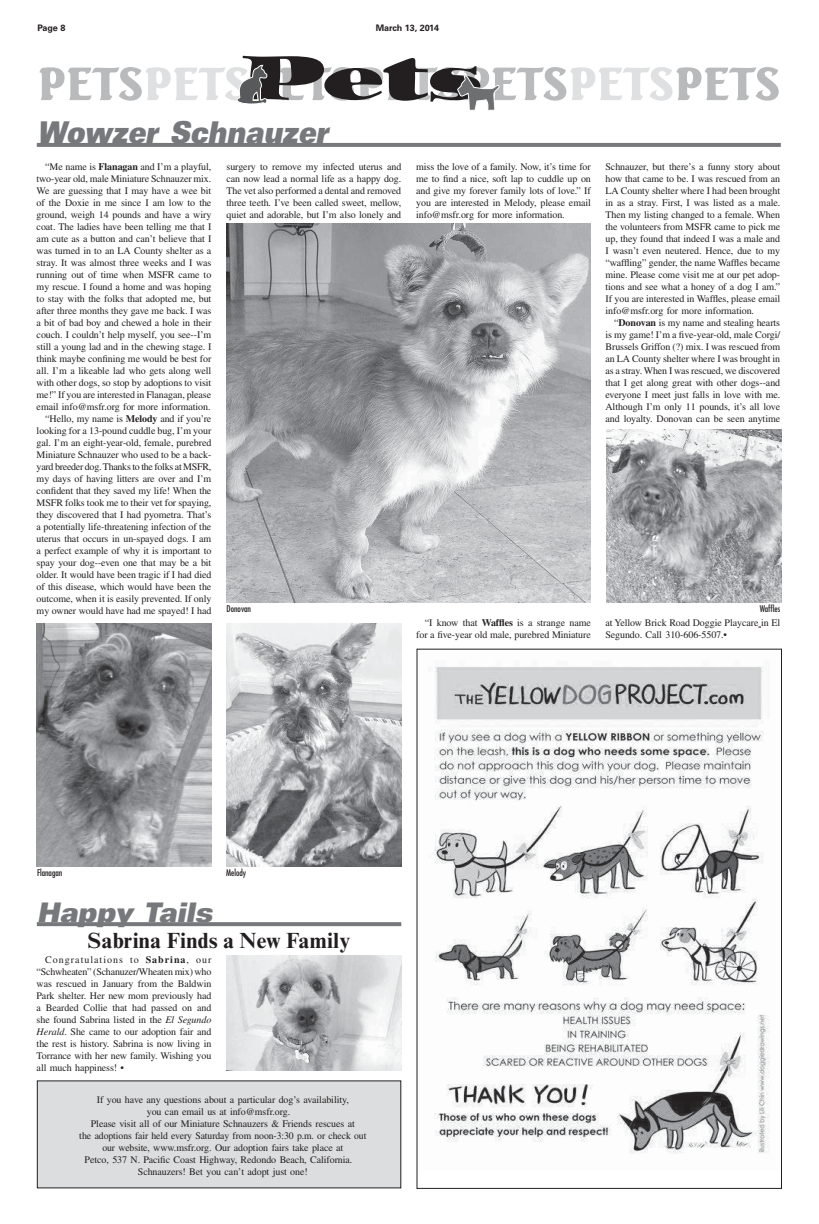
<style>
.page{position:relative;width:819px;height:1224px;background:#fff}
.page>*{position:absolute;margin:0;border:0;box-sizing:border-box;transform-origin:0 0}
.t1{font:italic 30px "Univers LT Std X Black Ex";color:#77787b;scale:.7 1}
.t2{font:italic 27px "Univers LT Std X Black Ex";color:#77787b;scale:.78 1}
.t3{font:700 22px "Times New Roman MT Std";letter-spacing:.01em;color:#231f20}
.t4{font:10px/12px "Times LT Std";letter-spacing:-.01em;color:#231f20;text-align:justify}
.t5{font:condensed 9px "Futura Std";color:#231f20}
.t6{font:700 9px "Univers LT Std";color:#231f20}
.s1{font-weight:700}
.s2{font-style:italic}
</style>
<div class="page">
<svg style="left:39px;top:56px;width:740px;height:54px"></svg>
<img style="left:226px;top:223px;width:365px;height:379px">
<hr style="left:37px;top:143px;width:744px;height:4px;background:#77787b">
<img style="left:37px;top:623px;width:174px;height:243px">
<img style="left:226px;top:623px;width:176px;height:243px">
<svg style="left:37px;top:922px;width:364px;height:4px"></svg>
<img style="left:226px;top:956px;width:175px;height:114px">
<div style="left:37px;top:1081px;width:364px;height:107px;background:#dcddde"></div>
<img style="left:606px;top:429px;width:175px;height:173px">
<img style="left:434px;top:666px;width:336px;height:488px">
<p class="t6" style="left:37px;top:23px;width:29px">Page 8</p>
<p class="t6" style="left:376px;top:23px;width:65px">March 13, 2014</p>
<h1 class="t1" style="left:37px;top:118px;width:426px">Wowzer Schnauzer</h1>
<p class="t4" style="left:37px;top:162px;width:176px;text-align:right">“Me name is <span class="s1">Flanagan</span> and I’m a playful, two-year old, male Miniature Schnauzer mix.<br>We are guessing that I may have a wee bit of the Doxie in me since I am low to the ground, weigh 14 pounds and have a wiry coat. The ladies have been telling me that I am cute as a button and can’t believe that I was turned in to an LA County shelter as a stray. It was almost three weeks and I was running out of time when MSFR came to my rescue. I found a home and was hoping to stay with the folks that adopted me, but after three months they gave me back. I was a bit of bad boy and chewed a hole in their couch. I couldn’t help myself, you see--I’m still a young lad and in the chewing stage. I think maybe confining me would be best for all. I’m a likeable lad who gets along well with other dogs, so stop by adoptions to visit me!” If you are interested in Flanagan, please email info@msfr.org for more information. “Hello, my name is <span class="s1">Melody</span> and if you’re looking for a 13-pound cuddle bug, I’m your gal. I’m an eight-year-old, female, purebred Miniature Schnauzer who used to be a back&shy;yard breeder dog. Thanks to the folks at MSFR, my days of having litters are over and I’m confident that they saved my life! When the MSFR folks took me to their vet for spaying, they discovered that I had pyometra. That’s a potentially life-threatening infection of the uterus that occurs in un-spayed dogs. I am a perfect example of why it is important to spay your dog--even one that may be a bit older. It would have been tragic if I had died of this disease, which would have been the outcome, when it is easily prevented. If only my owner would have had me spayed! I had</p>
<p class="t4" style="left:227px;top:162px;width:176px">surgery to remove my infected uterus and can now lead a normal life as a happy dog.<br>The vet also performed a dental and removed three teeth. I’ve been called sweet, mellow, quiet and adorable, but I’m also lonely and</p>
<p class="t4" style="left:416px;top:162px;width:176px">miss the love of a family. Now, it’s time for me to find a nice, soft lap to cuddle up on and give my forever family lots of love.” If you are interested in Melody, please email info@msfr.org for more information.</p>
<p class="t4" style="left:416px;top:618px;width:176px;text-align:right">“I know that <span class="s1">Waffles</span> is a strange name for a five-year old male, purebred Miniature</p>
<p class="t5" style="left:227px;top:604px;width:26px">Donovan</p>
<p class="t4" style="left:605px;top:162px;width:176px">Schnauzer, but there’s a funny story about how that came to be. I was rescued from an LA County shelter where I had been brought in as a stray. First, I was listed as a male.<br>Then my listing changed to a female. When the volunteers from MSFR came to pick me up, they found that indeed I was a male and I wasn’t even neutered. Hence, due to my “waffling” gender, the name Waffles became mine. Please come visit me at our pet adop&shy;tions and see what a honey of a dog I am.” If you are interested in Waffles, please email info@msfr.org for more information.</p>
<p class="t4" style="left:605px;top:318px;width:176px;text-indent:9px">“<span class="s1">Donovan</span> is my name and stealing hearts is my game! I’m a five-year-old, male Corgi/ Brussels Griffon (?) mix. I was rescued from an LA County shelter where I was brought in as a stray. When I was rescued, we discovered that I get along great with other dogs--and everyone I meet just falls in love with me.<br>Although I’m only 11 pounds, it’s all love and loyalty. Donovan can be seen anytime</p>
<p class="t5" style="left:760px;top:604px;width:22px">Waffles</p>
<p class="t4" style="left:605px;top:618px;width:176px">at Yellow Brick Road Doggie Playcare in El<br>Segundo. Call 310-606-5507.•</p>
<p class="t5" style="left:37px;top:868px;width:27px">Flanagan</p>
<p class="t5" style="left:226px;top:868px;width:22px">Melody</p>
<h2 class="t2" style="left:37px;top:900px;width:233px">Happy Tails</h2>
<h3 class="t3" style="left:88px;top:933px;width:264px">Sabrina Finds a New Family</h3>
<p class="t4" style="left:37px;top:954px;width:176px;text-indent:9px">Congratulations to <span class="s1">Sabrina</span>, our “Schwheaten” (Schanuzer/Wheaten mix) who was rescued in January from the Baldwin Park shelter. Her new mom previously had a Bearded Collie that had passed on and she found Sabrina listed in the <span class="s2">El Segundo Herald</span>. She came to our adoption fair and the rest is history. Sabrina is now living in Torrance with her new family. Wishing you all much happiness! •</p>
<p class="t4" style="left:97px;top:1094px;width:254px">If you have any questions about a particular dog’s availability,</p>
<p class="t4" style="left:147px;top:1106px;width:145px">you can email us at info@msfr.org.</p>
<p class="t4" style="left:91px;top:1118px;width:266px">Please visit all of our Miniature Schnauzers &amp; Friends rescues at</p>
<p class="t4" style="left:79px;top:1130px;width:289px">the adoptions fair held every Saturday from noon-3:30 p.m. or check out</p>
<p class="t4" style="left:102px;top:1142px;width:242px">our website, www.msfr.org. Our adoption fairs take place at</p>
<p class="t4" style="left:85px;top:1154px;width:269px">Petco, 537 N. Pacific Coast Highway, Redondo Beach, California.</p>
<p class="t4" style="left:138px;top:1166px;width:172px">Schnauzers! Bet you can’t adopt just one!</p>
</div>
